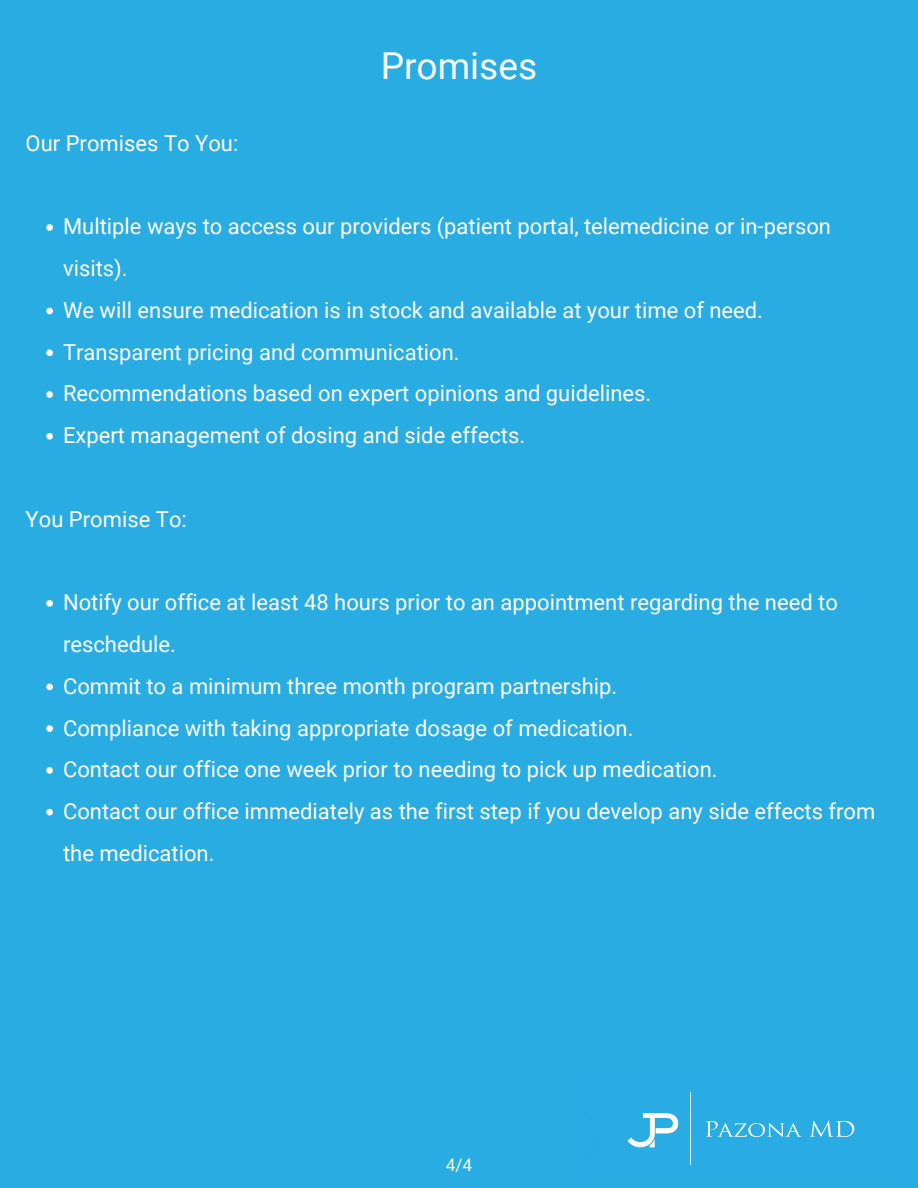
<style>
.page{position:relative;width:918px;height:1188px;background:#28ace2}
.page>*{position:absolute;margin:0;border:0;box-sizing:border-box;transform-origin:0 0}
.t1{font:37.2px "Roboto";color:#fcfdfe}
.t2{font:22.05px/41.7px "Roboto";color:#fff}
.t3{font:17.25px "Roboto";color:#fcfdfe}
</style>
<div class="page">
<svg style="left:46px;top:224px;width:7px;height:7px"></svg>
<svg style="left:46px;top:308px;width:7px;height:6px"></svg>
<svg style="left:46px;top:349px;width:7px;height:7px"></svg>
<svg style="left:46px;top:391px;width:7px;height:7px"></svg>
<svg style="left:46px;top:433px;width:7px;height:7px"></svg>
<svg style="left:46px;top:600px;width:7px;height:7px"></svg>
<svg style="left:46px;top:684px;width:7px;height:6px"></svg>
<svg style="left:46px;top:725px;width:7px;height:7px"></svg>
<svg style="left:46px;top:767px;width:7px;height:7px"></svg>
<svg style="left:46px;top:809px;width:7px;height:7px"></svg>
<img style="left:627px;top:1091px;width:228px;height:74px">
<p class="t2" style="left:26px;top:123px;width:214px">Our Promises To You:</p>
<h1 class="t1" style="left:381px;top:45px;width:158px">Promises</h1>
<p class="t2" style="left:63px;top:206px;width:770px">Multiple ways to access our providers (patient portal, telemedicine or in-person visits).<br>We will ensure medication is in stock and available at your time of need.<br>Transparent pricing and communication.<br>Recommendations based on expert opinions and guidelines.<br>Expert management of dosing and side effects.</p>
<p class="t2" style="left:26px;top:498px;width:163px">You Promise To:</p>
<p class="t2" style="left:63px;top:582px;width:814px">Notify our office at least 48 hours prior to an appointment regarding the need to reschedule.<br>Commit to a minimum three month program partnership.<br>Compliance with taking appropriate dosage of medication.<br>Contact our office one week prior to needing to pick up medication.<br>Contact our office immediately as the first step if you develop any side effects from the medication.</p>
<p class="t3" style="left:446px;top:1155px;width:28px">4/4</p>
</div>
